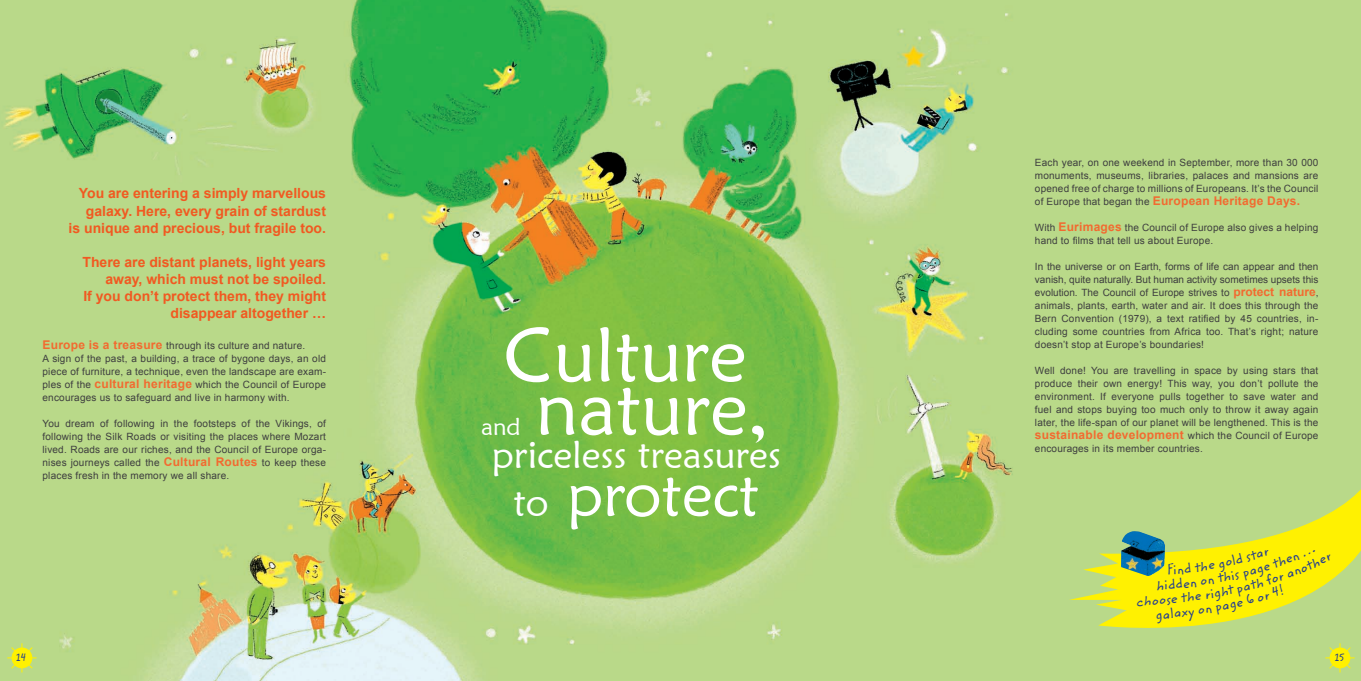
<style>
.page{position:relative;width:1361px;height:681px;background:#fff}
.page>*{position:absolute;margin:0;border:0;box-sizing:border-box;transform-origin:0 0}
.t1{font:76px "Maiandra GD";color:#fff}
.t2{font:62.1px "Maiandra GD";color:#fff}
.t3{font:38px "Maiandra GD";color:#fff}
.t4{font:24px "Maiandra GD";color:#fff}
.t5{font:700 14px/17px "Arial";color:#f15921;text-align:right}
.t6{font:700 12px "Arial";letter-spacing:.02em;color:#f26a30}
.t7{font:11px "Flik";color:#253f8e}
.t8{font:10px/13px "Arial";letter-spacing:.02em;color:#3e3e3f;text-align:justify}
.s1{font-weight:700;font-size:12px;color:#f26a30}
.s2{font-size:38px}
.s3{font-weight:400;font-size:10px;color:#3e3e3f}
</style>
<div class="page">
<img style="left:0;top:0;width:1361px;height:680px">
<svg style="left:1069px;top:321px;width:292px;height:336px;background:#beda7f"></svg>
<svg style="left:1325px;top:643px;width:29px;height:29px"></svg>
<hr style="left:7px;top:657px;width:30px;height:1px;background:#fff101">
<svg style="left:10px;top:643px;width:24px;height:29px"></svg>
<img style="left:1121px;top:531px;width:44px;height:45px">
<svg style="left:1137px;top:549px;width:195px;height:74px;background:#eae618"></svg>
<h3 class="t5" style="left:69px;top:185px;width:259px">You are entering a simply marvellous galaxy. Here, every grain of stardust<br>is unique and precious, but fragile too.</h3>
<h3 class="t5" style="left:82px;top:253px;width:245px">There are distant planets, light years away, which must not be spoiled.<br>If you don’t protect them, they might disappear altogether …</h3>
<p class="t8" style="left:43px;top:338px;width:285px;text-align:left"><span class="s1">Europe is a treasure</span> through its culture and nature.<br>A sign of the past, a building, a trace of bygone days, an old piece of furniture, a technique, even the landscape are exam&shy;ples of the <span class="s1">cultural heritage</span> which the Council of Europe encourages us to safeguard and live in harmony with.</p>
<p class="t8" style="left:43px;top:416px;width:285px">You dream of following in the footsteps of the Vikings, of following the Silk Roads or visiting the places where Mozart lived. Roads are our riches, and the Council of Europe orga&shy;nises journeys called the <span class="s1">Cultural Routes</span> to keep these places fresh in the memory we all share.</p>
<h1 class="t1" style="left:504px;top:308px;width:244px">Culture</h1>
<h3 class="t4" style="left:481px;top:411px;width:41px">and</h3>
<h1 class="t1" style="left:535px;top:361px;width:235px">nature,</h1>
<h3 class="t3" style="left:492px;top:431px;width:290px">priceless treasures</h3>
<h2 class="t2" style="left:513px;top:456px;width:247px"><span class="s2">to</span> protect</h2>
<p class="t8" style="left:1035px;top:156px;width:285px">Each year, on one weekend in September, more than 30 000 monuments, museums, libraries, palaces and mansions are opened free of charge to millions of Europeans. It’s the Council</p>
<p class="t6" style="left:1035px;top:192px;width:267px"><span class="s3">of Europe that began the</span> European Heritage Days.</p>
<p class="t8" style="left:1035px;top:221px;width:285px">With <span class="s1">Eurimages</span> the Council of Europe also gives a helping hand to films that tell us about Europe.</p>
<p class="t8" style="left:1035px;top:260px;width:285px">In the universe or on Earth, forms of life can appear and then vanish, quite naturally. But human activity sometimes upsets this evolution. The Council of Europe strives to <span class="s1">protect nature</span>, animals, plants, earth, water and air. It does this through the Bern Convention (1979), a text ratified by 45 countries, in&shy;cluding some countries from Africa too. That’s right; nature doesn’t stop at Europe’s boundaries!</p>
<p class="t8" style="left:1035px;top:364px;width:285px">Well done! You are travelling in space by using stars that produce their own energy! This way, you don’t pollute the environment. If everyone pulls together to save water and fuel and stops buying too much only to throw it away again later, the life-span of our planet will be lengthened. This is the <span class="s1">sustainable development</span> which the Council of Europe encourages in its member countries.</p>
<p class="t7" style="left:16px;top:649px;width:11px">14</p>
<p class="t7" style="left:1335px;top:649px;width:11px">15</p>
</div>
